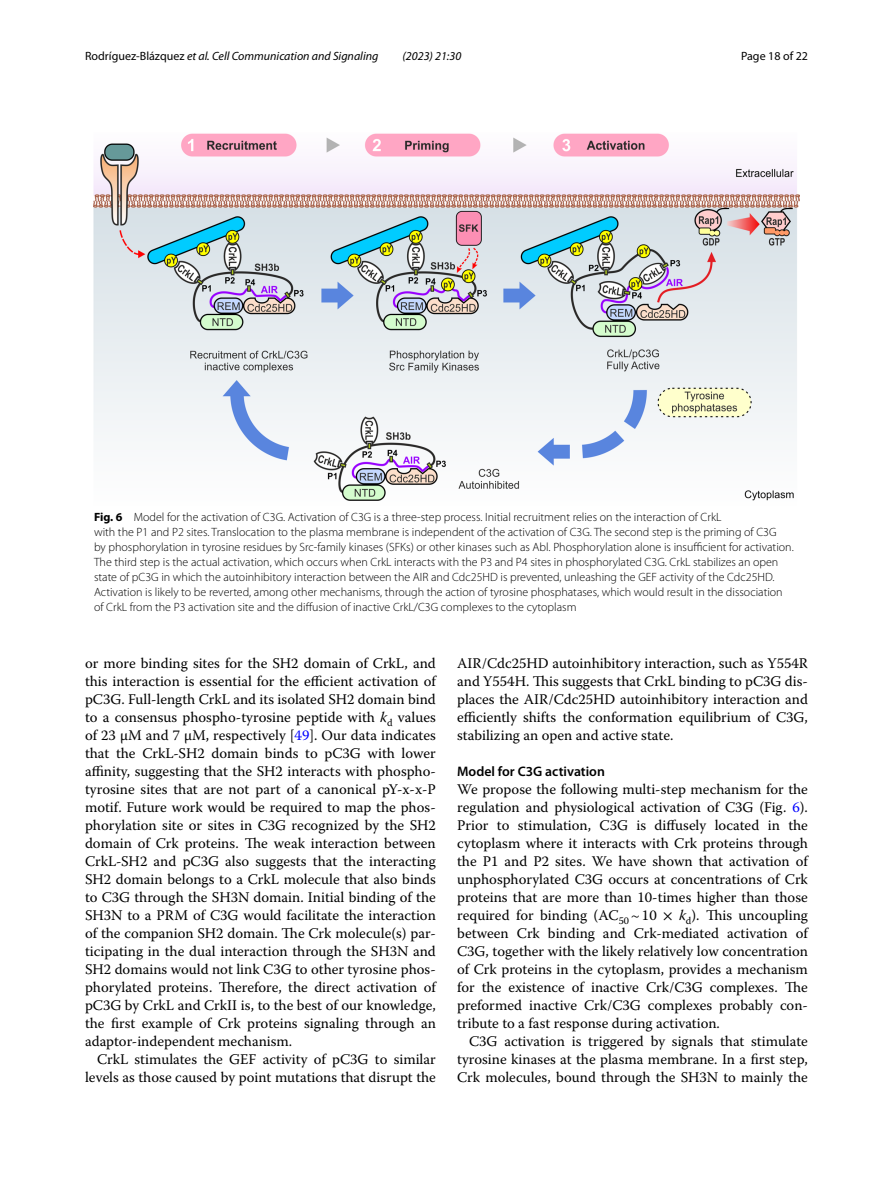
<style>
.page{position:relative;width:893px;height:1187px;background:#fff}
.page>*{position:absolute;margin:0;border:0;box-sizing:border-box;transform-origin:0 0}
.t1{font:14.7px/18px "Warnock Pro";color:#000;text-align:justify}
.t2{font:600 13.8px "Myriad Pro";color:#000}
.t3{font:300 12px/15px "Myriad Pro";color:#000}
.t4{font:italic 12px "Myriad Pro";color:#000}
.t5{font:12px "Myriad Pro";color:#000}
.s1{font-style:normal}
.s2{font-weight:700}
.s3{font-style:italic}
.s4{color:#00f}
.s5{font-family:"STIX"}
</style>
<div class="page">
<img style="left:94px;top:133px;width:705px;height:368px">
<p class="t4" style="left:85px;top:48px;width:295px"><span class="s1">Rodríguez‑Blázquez</span> et al. Cell Communication and Signaling</p>
<p class="t4" style="left:403px;top:48px;width:60px">(2023) 21:30</p>
<p class="t5" style="left:741px;top:48px;width:68px">Page 18 of 22</p>
<p class="t3" style="left:94px;top:509px;width:701px"><span class="s2">Fig. 6</span> Model for the activation of C3G. Activation of C3G is a three-step process. Initial recruitment relies on the interaction of CrkL<br>with the P1 and P2 sites. Translocation to the plasma membrane is independent of the activation of C3G. The second step is the priming of C3G<br>by phosphorylation in tyrosine residues by Src-family kinases (SFKs) or other kinases such as Abl. Phosphorylation alone is insufficient for activation.<br>The third step is the actual activation, which occurs when CrkL interacts with the P3 and P4 sites in phosphorylated C3G. CrkL stabilizes an open state of pC3G in which the autoinhibitory interaction between the AIR and Cdc25HD is prevented, unleashing the GEF activity of the Cdc25HD.<br>Activation is likely to be reverted, among other mechanisms, through the action of tyrosine phosphatases, which would result in the dissociation of CrkL from the P3 activation site and the diffusion of inactive CrkL/C3G complexes to the cytoplasm</p>
<p class="t1" style="left:85px;top:653px;width:352px">or more binding sites for the SH2 domain of CrkL, and this interaction is essential for the efficient activation of pC3G. Full-length CrkL and its isolated SH2 domain bind to a consensus phospho-tyrosine peptide with <span class="s3">k</span><sub>d</sub> values of 23 µM and 7 µM, respectively [<span class="s4">49</span>]. Our data indicates that the CrkL-SH2 domain binds to pC3G with lower affinity, suggesting that the SH2 interacts with phospho&shy;tyrosine sites that are not part of a canonical pY-x-x-P motif. Future work would be required to map the phos&shy;phorylation site or sites in C3G recognized by the SH2 domain of Crk proteins. The weak interaction between CrkL-SH2 and pC3G also suggests that the interacting SH2 domain belongs to a CrkL molecule that also binds to C3G through the SH3N domain. Initial binding of the SH3N to a PRM of C3G would facilitate the interaction of the companion SH2 domain. The Crk molecule(s) par&shy;ticipating in the dual interaction through the SH3N and SH2 domains would not link C3G to other tyrosine phos&shy;phorylated proteins. Therefore, the direct activation of pC3G by CrkL and CrkII is, to the best of our knowledge, the first example of Crk proteins signaling through an adaptor-independent mechanism.</p>
<p class="t1" style="left:85px;top:1049px;width:352px;text-align:right">CrkL stimulates the GEF activity of pC3G to similar levels as those caused by point mutations that disrupt the</p>
<p class="t1" style="left:457px;top:653px;width:352px">AIR/Cdc25HD autoinhibitory interaction, such as Y554R and Y554H. This suggests that CrkL binding to pC3G dis&shy;places the AIR/Cdc25HD autoinhibitory interaction and efficiently shifts the conformation equilibrium of C3G, stabilizing an open and active state.</p>
<p class="t2" style="left:457px;top:762px;width:149px">Model for C3G activation</p>
<p class="t1" style="left:457px;top:779px;width:352px">We propose the following multi-step mechanism for the regulation and physiological activation of C3G (Fig. <span class="s4">6</span>).<br>Prior to stimulation, C3G is diffusely located in the cytoplasm where it interacts with Crk proteins through the P1 and P2 sites. We have shown that activation of unphosphorylated C3G occurs at concentrations of Crk proteins that are more than 10-times higher than those required for binding (AC<sub>50</sub> ~10 <span class="s5">×</span> <span class="s3">k</span><sub>d</sub>). This uncoupling between Crk binding and Crk-mediated activation of C3G, together with the likely relatively low concentration of Crk proteins in the cytoplasm, provides a mechanism for the existence of inactive Crk/C3G complexes. The preformed inactive Crk/C3G complexes probably con&shy;tribute to a fast response during activation.</p>
<p class="t1" style="left:457px;top:1031px;width:352px;text-indent:12px">C3G activation is triggered by signals that stimulate tyrosine kinases at the plasma membrane. In a first step, Crk molecules, bound through the SH3N to mainly the</p>
</div>
